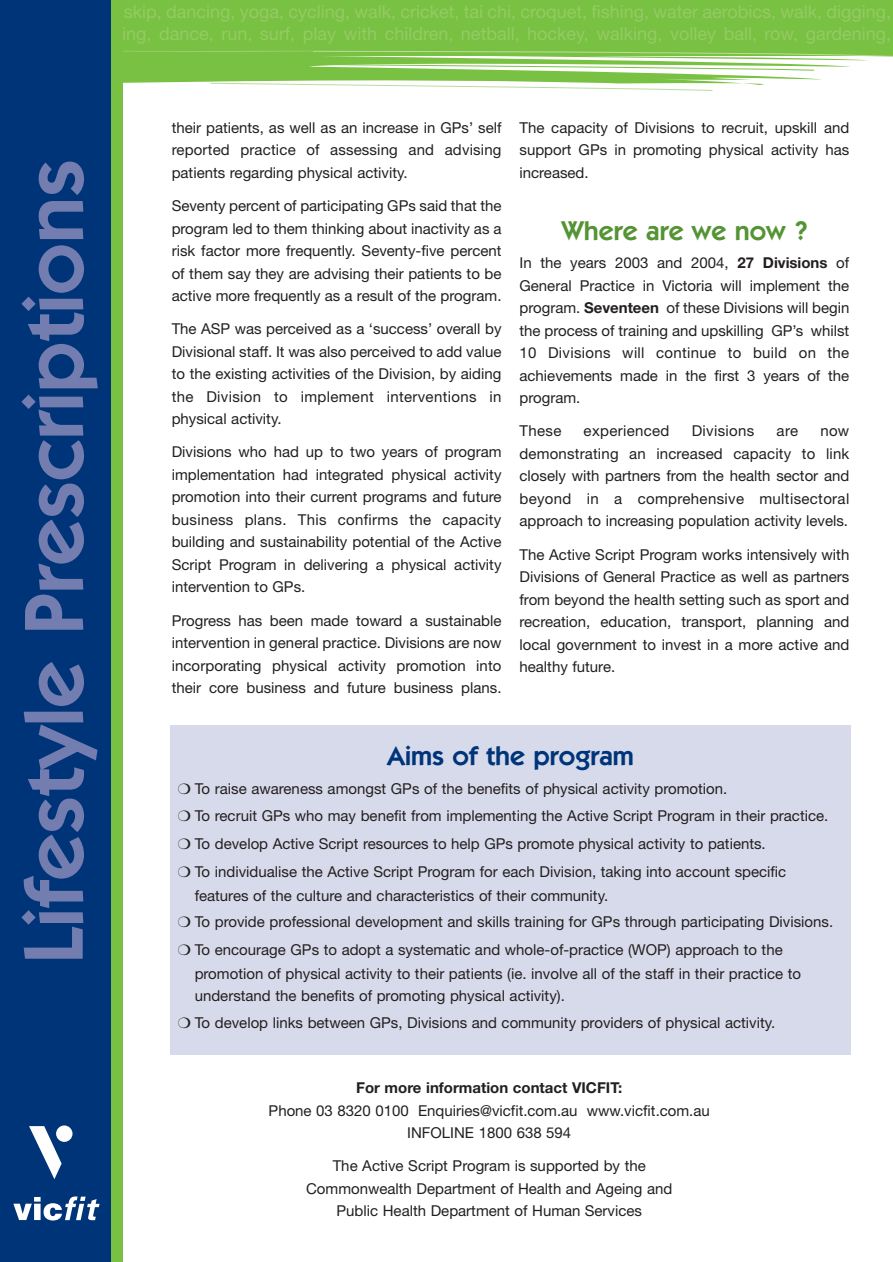
<style>
.page{position:relative;width:893px;height:1262px;background:#fff}
.page>*{position:absolute;margin:0;border:0;box-sizing:border-box;transform-origin:0 0}
.t1{font:600 84px "Itc Kabel";color:#737daf}
.t2{font:600 27px "Itc Kabel";color:#003479}
.t3{font:600 27px "Itc Kabel";color:#549434}
.t4{font:18px/21.6px "Helvetica Neue";color:#94cb64}
.t5{font:15px/22.5px "Helvetica Neue";color:#231f1f;text-align:justify}
.t6{font:700 15px "Helvetica Neue";color:#231f1f}
.t7{font:15px "Helvetica Neue";letter-spacing:.02em;color:#231f1f}
.s1{font-weight:700}
</style>
<div class="page">
<div style="left:0;top:0;width:892px;height:55px;background:#79c142"></div>
<svg style="left:123px;top:50px;width:769px;height:41px"></svg>
<div style="left:111px;top:0;width:12px;height:1262px;background:#79c142"></div>
<div style="left:0;top:0;width:111px;height:1262px;background:#003479"></div>
<div style="left:56px;top:1125px;width:16px;height:16px;background:#fff;border-radius:50%"></div>
<svg style="left:29px;top:1126px;width:33px;height:53px"></svg>
<svg style="left:13px;top:1196px;width:87px;height:24px"></svg>
<div style="left:170px;top:725px;width:680px;height:329px;background:#d7daea"></div>
<p class="t4" style="left:2px;top:3px;width:890px">walking, swim, skip, dancing, yoga, cycling, walk, cricket, tai chi, croquet, fishing, water aerobics, walk, digging, bocce, swimming, dance, run, surf, play with children, netball, hockey, walking, volley ball, row, gardening,</p>
<h1 class="t1" style="left:24px;top:964px;width:806px;rotate:-90deg">Lifestyle Prescriptions</h1>
<p class="t5" style="left:172px;top:118px;width:331px">their patients, as well as an increase in GPs’ self reported practice of assessing and advising patients regarding physical activity.</p>
<p class="t5" style="left:172px;top:196px;width:331px">Seventy percent of participating GPs said that the program led to them thinking about inactivity as a risk factor more frequently. Seventy-five percent of them say they are advising their patients to be active more frequently as a result of the program.</p>
<p class="t5" style="left:172px;top:319px;width:331px">The ASP was perceived as a ‘success’ overall by Divisional staff. It was also perceived to add value to the existing activities of the Division, by aiding the Division to implement interventions in physical activity.</p>
<p class="t5" style="left:172px;top:442px;width:331px">Divisions who had up to two years of program implementation had integrated physical activity promotion into their current programs and future business plans. This confirms the capacity building and sustainability potential of the Active Script Program in delivering a physical activity intervention to GPs.</p>
<p class="t5" style="left:172px;top:610px;width:331px">Progress has been made toward a sustainable intervention in general practice. Divisions are now incorporating physical activity promotion into their core business and future business plans.</p>
<p class="t5" style="left:519px;top:118px;width:331px">The capacity of Divisions to recruit, upskill and support GPs in promoting physical activity has increased.</p>
<h2 class="t3" style="left:561px;top:221px;width:247px">Where are we now ?</h2>
<p class="t5" style="left:519px;top:253px;width:331px">In the years 2003 and 2004, <span class="s1">27 Divisions</span> of General Practice in Victoria will implement the program. <span class="s1">Seventeen</span> of these Divisions will begin the process of training and upskilling GP’s whilst 10 Divisions will continue to build on the achievements made in the first 3 years of the program.</p>
<p class="t5" style="left:519px;top:421px;width:43px">These</p>
<p class="t7" style="left:583px;top:425px;width:87px">experienced</p>
<p class="t7" style="left:691px;top:425px;width:64px">Divisions</p>
<p class="t5" style="left:776px;top:421px;width:23px">are</p>
<p class="t5" style="left:519px;top:421px;width:331px;text-indent:301px">now demonstrating an increased capacity to link closely with partners from the health sector and beyond in a comprehensive multisectoral approach to increasing population activity levels.</p>
<p class="t5" style="left:519px;top:544px;width:331px">The Active Script Program works intensively with Divisions of General Practice as well as partners from beyond the health setting such as sport and recreation, education, transport, planning and local government to invest in a more active and healthy future.</p>
<h2 class="t2" style="left:387px;top:746px;width:248px">Aims of the program</h2>
<p class="t5" style="left:178px;top:776px;width:652px;line-height:27.8px;text-align:left">❍ To raise awareness amongst GPs of the benefits of physical activity promotion.<br>❍ To recruit GPs who may benefit from implementing the Active Script Program in their practice. ❍ To develop Active Script resources to help GPs promote physical activity to patients.<br>❍ To individualise the Active Script Program for each Division, taking into account specific</p>
<p class="t5" style="left:178px;top:883px;width:657px;line-height:27.3px;text-align:left;text-indent:17px">features of the culture and characteristics of their community.<br>❍ To provide professional development and skills training for GPs through participating Divisions. ❍ To encourage GPs to adopt a systematic and whole-of-practice (WOP) approach to the</p>
<p class="t5" style="left:195px;top:963px;width:608px">promotion of physical activity to their patients (ie. involve all of the staff in their practice to understand the benefits of promoting physical activity).</p>
<p class="t5" style="left:178px;top:1013px;width:599px">❍ To develop links between GPs, Divisions and community providers of physical activity.</p>
<p class="t6" style="left:356px;top:1082px;width:268px">For more information contact VICFIT:</p>
<p class="t5" style="left:268px;top:1100px;width:443px;text-align:center">Phone 03 8320 0100 Enquiries@vicfit.com.au www.vicfit.com.au<br>INFOLINE 1800 638 594</p>
<p class="t5" style="left:306px;top:1156px;width:368px;text-align:center">The Active Script Program is supported by the<br>Commonwealth Department of Health and Ageing and<br>Public Health Department of Human Services</p>
</div>
